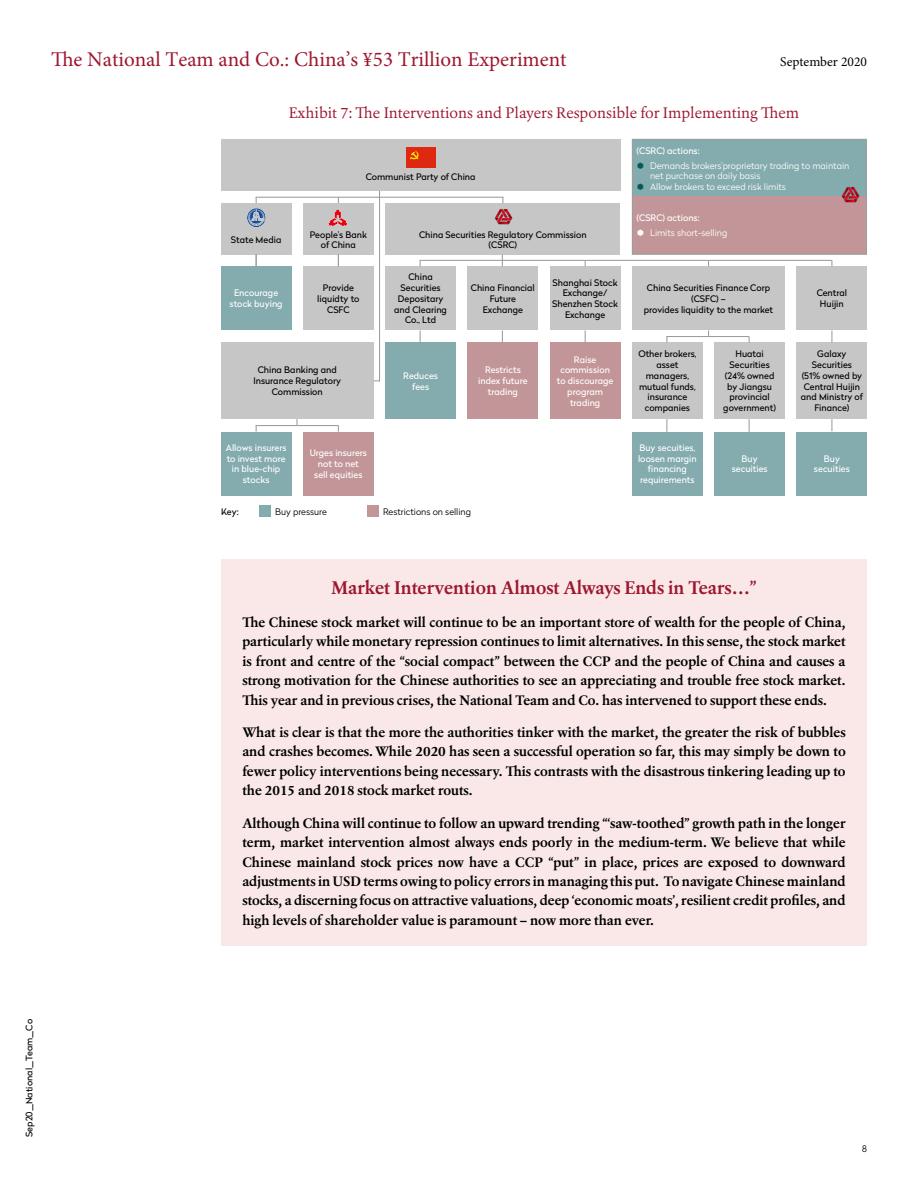
<style>
.page{position:relative;width:918px;height:1188px;background:#fff}
.page>*{position:absolute;margin:0;border:0;box-sizing:border-box;transform-origin:0 0}
.t1{font:21px "Minion Pro";color:#9d162e}
.t2{font:700 18px "Erato";color:#9d162e}
.t3{font:15px "Erato";color:#9d162e}
.t4{font:700 13.5px/19.5px "Erato";color:#000;text-align:justify}
.t5{font:13.5px "Minion Pro";color:#000}
.t6{font:9px/10.8px "Radikal";color:#000;text-align:center}
.t7{font:9px/10.8px "Radikal";color:#fff;text-align:center}
.t8{font:300 9px/10.8px "Radikal";color:#fff}
.t9{font:300 9px "Radikal";color:#000}
</style>
<div class="page">
<div style="left:221px;top:559px;width:646px;height:387px;background:#f9e8e7"></div>
<div style="left:221px;top:139px;width:399px;height:51px;background:#c6c6c6"></div>
<div style="left:221px;top:266px;width:70px;height:64px;background:#84abae"></div>
<div style="left:221px;top:432px;width:70px;height:63px;background:#84abae"></div>
<div style="left:221px;top:343px;width:152px;height:76px;background:#c6c6c6"></div>
<div style="left:221px;top:203px;width:70px;height:51px;background:#c6c6c6"></div>
<div style="left:386px;top:266px;width:70px;height:64px;background:#c6c6c6"></div>
<div style="left:386px;top:343px;width:70px;height:76px;background:#84abae"></div>
<div style="left:386px;top:203px;width:234px;height:51px;background:#c6c6c6"></div>
<div style="left:632px;top:139px;width:235px;height:59px;background:#84abae"></div>
<div style="left:632px;top:197px;width:235px;height:57px;background:#c29699"></div>
<div style="left:550px;top:266px;width:70px;height:64px;background:#c6c6c6"></div>
<div style="left:550px;top:343px;width:70px;height:76px;background:#c29699"></div>
<div style="left:715px;top:343px;width:70px;height:76px;background:#c6c6c6"></div>
<div style="left:715px;top:432px;width:70px;height:63px;background:#84abae"></div>
<div style="left:632px;top:432px;width:70px;height:63px;background:#84abae"></div>
<div style="left:303px;top:266px;width:70px;height:64px;background:#c6c6c6"></div>
<div style="left:303px;top:432px;width:70px;height:63px;background:#c29699"></div>
<div style="left:303px;top:203px;width:70px;height:51px;background:#c6c6c6"></div>
<div style="left:468px;top:266px;width:70px;height:64px;background:#c6c6c6"></div>
<div style="left:468px;top:343px;width:70px;height:76px;background:#c29699"></div>
<div style="left:632px;top:343px;width:70px;height:76px;background:#c6c6c6"></div>
<div style="left:797px;top:266px;width:70px;height:64px;background:#c6c6c6"></div>
<div style="left:797px;top:343px;width:70px;height:76px;background:#c6c6c6"></div>
<div style="left:797px;top:432px;width:70px;height:63px;background:#84abae"></div>
<div style="left:632px;top:266px;width:153px;height:64px;background:#c6c6c6"></div>
<hr style="left:379px;top:191px;width:1px;height:190px;background:#9d9d9c">
<svg style="left:666px;top:419px;width:1px;height:13px"></svg>
<svg style="left:420px;top:330px;width:1px;height:13px"></svg>
<svg style="left:256px;top:254px;width:1px;height:12px"></svg>
<svg style="left:502px;top:330px;width:1px;height:13px"></svg>
<svg style="left:831px;top:330px;width:1px;height:13px"></svg>
<svg style="left:831px;top:419px;width:1px;height:12px"></svg>
<svg style="left:749px;top:419px;width:1px;height:13px"></svg>
<svg style="left:585px;top:330px;width:1px;height:13px"></svg>
<svg style="left:296px;top:419px;width:2px;height:6px"></svg>
<svg style="left:338px;top:254px;width:1px;height:12px"></svg>
<hr style="left:256px;top:197px;width:247px;height:1px;background:#9d9d9c">
<hr style="left:256px;top:425px;width:82px;height:1px;background:#9d9d9c">
<hr style="left:420px;top:260px;width:412px;height:1px;background:#9d9d9c">
<hr style="left:666px;top:336px;width:83px;height:1px;background:#9d9d9c">
<div style="left:406px;top:148px;width:30px;height:20px;background:#de2910"></div>
<svg style="left:410px;top:151px;width:9px;height:9px"></svg>
<img style="left:328px;top:209px;width:20px;height:17px">
<img style="left:247px;top:208px;width:19px;height:18px">
<img style="left:494px;top:209px;width:19px;height:16px">
<img style="left:838px;top:187px;width:25px;height:16px">
<div style="left:632px;top:139px;width:235px;height:116px;border:1px solid #9d9d9c"></div>
<div style="left:368px;top:506px;width:11px;height:11px;background:#c29699"></div>
<div style="left:259px;top:506px;width:12px;height:11px;background:#84abae"></div>
<h1 class="t1" style="left:51px;top:46px;width:517px">The National Team and Co.: China’s ¥53 Trillion Experiment</h1>
<p class="t5" style="left:780px;top:53px;width:88px">September 2020</p>
<p class="t3" style="left:289px;top:103px;width:512px">Exhibit 7: The Interventions and Players Responsible for Implementing Them</p>
<p class="t6" style="left:231px;top:234px;width:52px">State Media</p>
<p class="t6" style="left:366px;top:171px;width:111px">Communist Party of China</p>
<p class="t6" style="left:310px;top:229px;width:59px">People’s Bank of China</p>
<p class="t6" style="left:419px;top:229px;width:169px">China Securities Regulatory Commission (CSRC)</p>
<p class="t7" style="left:637px;top:145px;width:64px">(CSRC) actions:</p>
<p class="t8" style="left:650px;top:160px;width:201px">Demands brokers’proprietary trading to maintain net purchase on daily basis<br>Allow brokers to exceed risk limits</p>
<p class="t7" style="left:637px;top:212px;width:64px">(CSRC) actions:</p>
<p class="t8" style="left:650px;top:227px;width:79px">Limits short-selling</p>
<p class="t7" style="left:230px;top:287px;width:55px">Encourage stock buying</p>
<p class="t6" style="left:317px;top:282px;width:44px">Provide liquidty to<br>CSFC</p>
<p class="t6" style="left:253px;top:364px;width:89px">China Banking and<br>Insurance Regulatory<br>Commission</p>
<p class="t7" style="left:226px;top:442px;width:62px">Allows insurers to invest more in blue-chip stocks</p>
<p class="t7" style="left:310px;top:447px;width:59px">Urges insurers not to net<br>sell equities</p>
<p class="t6" style="left:394px;top:271px;width:54px">China<br>Securities<br>Depositary and Clearing<br>Co., Ltd</p>
<p class="t7" style="left:403px;top:370px;width:36px">Reduces fees</p>
<p class="t6" style="left:471px;top:282px;width:65px">China Financial<br>Future<br>Exchange</p>
<p class="t7" style="left:478px;top:364px;width:51px">Restricts index future trading</p>
<p class="t6" style="left:221px;top:505px;width:19px">Key:</p>
<p class="t9" style="left:275px;top:505px;width:53px">Buy pressure</p>
<p class="t9" style="left:383px;top:505px;width:89px">Restrictions on selling</p>
<p class="t6" style="left:552px;top:276px;width:67px">Shanghai Stock<br>Exchange/<br>Shenzhen Stock<br>Exchange</p>
<p class="t7" style="left:557px;top:354px;width:58px">Raise commission to discourage program trading</p>
<p class="t6" style="left:723px;top:348px;width:54px">Huatai<br>Securities (24% owned by Jiangsu provincial government)</p>
<p class="t6" style="left:644px;top:282px;width:131px">China Securities Finance Corp (CSFC) –<br>provides liquidity to the market</p>
<p class="t6" style="left:638px;top:348px;width:60px">Other brokers, asset managers, mutual funds, insurance companies</p>
<p class="t7" style="left:638px;top:442px;width:60px">Buy secuities, loosen margin financing requirements</p>
<p class="t7" style="left:732px;top:452px;width:37px">Buy secuities</p>
<p class="t6" style="left:817px;top:287px;width:32px">Central<br>Huijin</p>
<p class="t6" style="left:801px;top:348px;width:64px">Galaxy<br>Securities<br>(51% owned by<br>Central Huijin and Ministry of<br>Finance)</p>
<p class="t7" style="left:814px;top:452px;width:37px">Buy secuities</p>
<h2 class="t2" style="left:331px;top:576px;width:427px">Market Intervention Almost Always Ends in Tears…”</h2>
<p class="t4" style="left:242px;top:612px;width:605px">The Chinese stock market will continue to be an important store of wealth for the people of China, particularly while monetary repression continues to limit alternatives. In this sense, the stock market is front and centre of the “social compact” between the CCP and the people of China and causes a strong motivation for the Chinese authorities to see an appreciating and trouble free stock market.<br>This year and in previous crises, the National Team and Co. has intervened to support these ends.</p>
<p class="t4" style="left:242px;top:722px;width:605px">What is clear is that the more the authorities tinker with the market, the greater the risk of bubbles and crashes becomes. While 2020 has seen a successful operation so far, this may simply be down to fewer policy interventions being necessary. This contrasts with the disastrous tinkering leading up to the 2015 and 2018 stock market routs.</p>
<p class="t4" style="left:242px;top:813px;width:605px">Although China will continue to follow an upward trending “‘saw-toothed” growth path in the longer term, market intervention almost always ends poorly in the medium-term. We believe that while Chinese mainland stock prices now have a CCP “put” in place, prices are exposed to downward adjustments in USD terms owing to policy errors in managing this put. To navigate Chinese mainland stocks, a discerning focus on attractive valuations, deep ‘economic moats’, resilient credit profiles, and high levels of shareholder value is paramount – now more than ever.</p>
<p class="t6" style="left:23px;top:1137px;width:119px;rotate:-90deg">Sep20_National_Team_Co</p>
<p class="t9" style="left:862px;top:1142px;width:6px">8</p>
</div>
